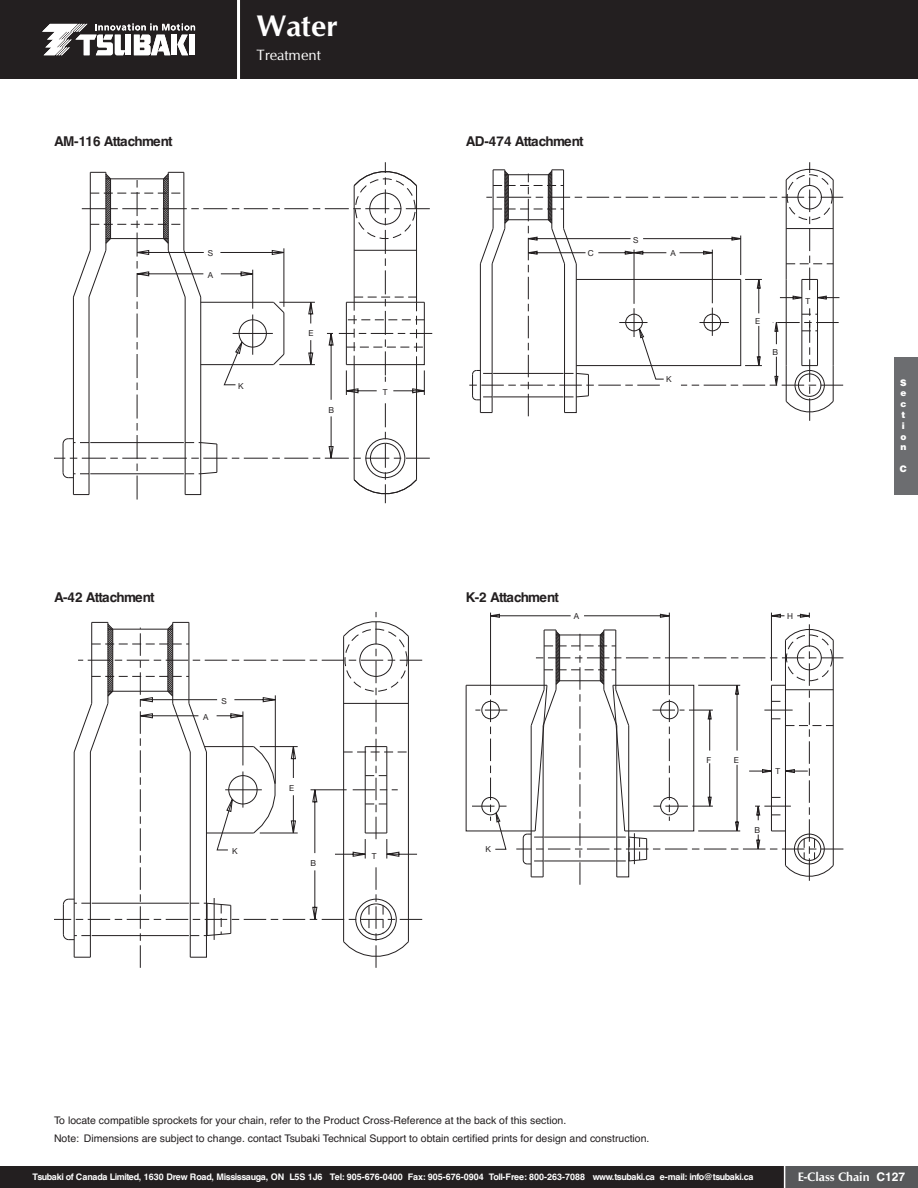
<style>
.page{position:relative;width:918px;height:1188px;background:#fff}
.page>*{position:absolute;margin:0;border:0;box-sizing:border-box;transform-origin:0 0}
.t1{font:700 30px "CG Omega";color:#fff}
.t2{font:15px "CG Omega";color:#fff}
.t3{font:700 13.5px "Helvetica";letter-spacing:-.055em;color:#231f20}
.t4{font:700 12.3px "CG Omega";color:#fff}
.t5{font:10.5px/18px "Helvetica";color:#231f20}
.t6{font:700 9px "Helvetica";letter-spacing:-.055em;color:#fff}
.t7{font:900 9px/10.8px "Helvetica";color:#fff}
.t8{font:8.25px "Helvetica Neue";color:#231f20}
.s1{font-family:"Helvetica";font-size:12px}
</style>
<div class="page">
<div style="left:785px;top:1166px;width:133px;height:22px;background:#57585a"></div>
<div style="left:0;top:1166px;width:784px;height:22px;background:#231f20"></div>
<div style="left:0;top:0;width:918px;height:79px;background:#231f20"></div>
<hr style="left:237px;top:0;width:3px;height:95px;background:#fff">
<div style="left:894px;top:357px;width:24px;height:138px;background:#6c6d70"></div>
<svg style="left:42px;top:24px;width:153px;height:31px"></svg>
<svg style="left:54px;top:162px;width:378px;height:341px"></svg>
<svg style="left:469px;top:162px;width:374px;height:259px"></svg>
<svg style="left:54px;top:612px;width:368px;height:356px"></svg>
<svg style="left:466px;top:613px;width:377px;height:272px"></svg>
<hr style="left:615px;top:630px;width:1px;height:55px;background:#231f20">
<hr style="left:544px;top:630px;width:1px;height:55px;background:#231f20">
<hr style="left:628px;top:726px;width:1px;height:105px;background:#231f20">
<hr style="left:531px;top:726px;width:1px;height:105px;background:#231f20">
<p class="t3" style="left:54px;top:134px;width:120px">AM-116 Attachment</p>
<h1 class="t1" style="left:256px;top:8px;width:83px">Water</h1>
<h2 class="t2" style="left:256px;top:46px;width:66px">Treatment</h2>
<p class="t8" style="left:208px;top:249px;width:7px">S</p>
<p class="t8" style="left:208px;top:270px;width:7px">A</p>
<p class="t8" style="left:238px;top:381px;width:7px">K</p>
<p class="t8" style="left:308px;top:328px;width:7px">E</p>
<p class="t8" style="left:329px;top:405px;width:7px">B</p>
<p class="t8" style="left:383px;top:387px;width:6px">T</p>
<p class="t3" style="left:54px;top:589px;width:102px">A-42 Attachment</p>
<p class="t8" style="left:203px;top:712px;width:7px">A</p>
<p class="t8" style="left:221px;top:696px;width:7px">S</p>
<p class="t8" style="left:232px;top:846px;width:7px">K</p>
<p class="t8" style="left:289px;top:783px;width:7px">E</p>
<p class="t8" style="left:311px;top:858px;width:7px">B</p>
<p class="t8" style="left:372px;top:851px;width:6px">T</p>
<p class="t3" style="left:466px;top:134px;width:120px">AD-474 Attachment</p>
<p class="t8" style="left:633px;top:235px;width:7px">S</p>
<p class="t8" style="left:588px;top:248px;width:7px">C</p>
<p class="t8" style="left:671px;top:248px;width:7px">A</p>
<p class="t8" style="left:666px;top:374px;width:7px">K</p>
<p class="t8" style="left:755px;top:316px;width:7px">E</p>
<p class="t8" style="left:772px;top:347px;width:7px">B</p>
<p class="t8" style="left:805px;top:296px;width:6px">T</p>
<p class="t3" style="left:466px;top:589px;width:95px">K-2 Attachment</p>
<p class="t8" style="left:574px;top:611px;width:7px">A</p>
<p class="t8" style="left:485px;top:845px;width:7px">K</p>
<p class="t8" style="left:787px;top:611px;width:7px">H</p>
<p class="t8" style="left:707px;top:755px;width:6px">F</p>
<p class="t8" style="left:734px;top:755px;width:7px">E</p>
<p class="t8" style="left:775px;top:766px;width:6px">T</p>
<p class="t8" style="left:755px;top:825px;width:7px">B</p>
<p class="t7" style="left:900px;top:377px;width:8px">S e c t i o n</p>
<p class="t7" style="left:900px;top:463px;width:9px">C</p>
<p class="t5" style="left:54px;top:1111px;width:597px">To locate compatible sprockets for your chain, refer to the Product Cross-Reference at the back of this section.<br>Note: Dimensions are subject to change. contact Tsubaki Technical Support to obtain certified prints for design and construction.</p>
<p class="t6" style="left:33px;top:1172px;width:722px">Tsubaki of Canada Limited, 1630 Drew Road, Mississauga, ON L5S 1J6 Tel: 905-676-0400 Fax: 905-676-0904 Toll-Free: 800-263-7088 www.tsubaki.ca e-mail: info@tsubaki.ca</p>
<p class="t4" style="left:798px;top:1169px;width:109px">E-Class Chain <span class="s1">C127</span></p>
</div>
